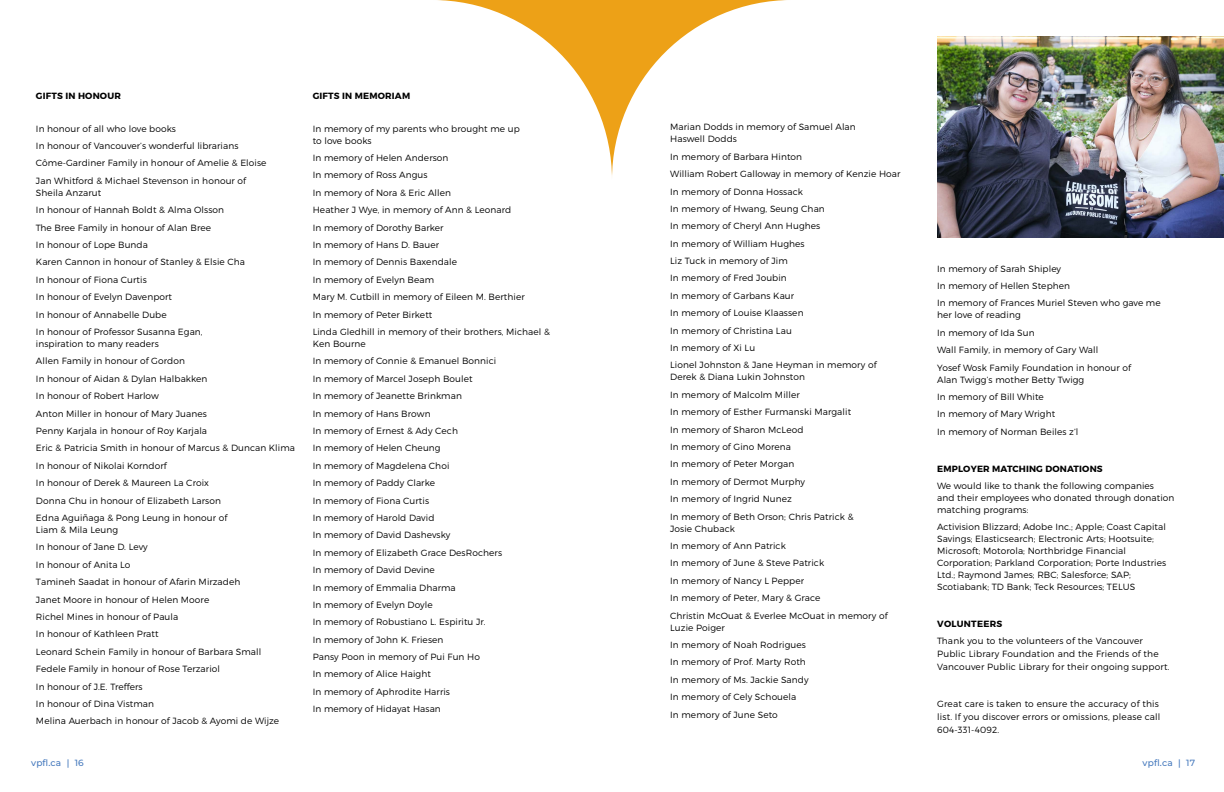
<style>
.page{position:relative;width:1224px;height:792px;background:#fff}
.page>*{position:absolute;margin:0;border:0;box-sizing:border-box;transform-origin:0 0}
.t1{font:300 9px/17.4px "Montserrat";letter-spacing:.01em;color:#000}
.t2{font:700 9px "Montserrat";letter-spacing:.02em;color:#000}
.t3{font:500 9px "Montserrat";letter-spacing:.02em;color:#4579bd}
</style>
<div class="page">
<svg style="left:612px;top:0;width:612px;height:238px"></svg>
<svg style="left:443px;top:0;width:169px;height:176px"></svg>
<svg style="left:782px;top:0;width:442px;height:1px"></svg>
<img style="left:937px;top:36px;width:287px;height:201px">
<p class="t2" style="left:36px;top:90px;width:86px">GIFTS IN HONOUR</p>
<p class="t1" style="left:36px;top:120px;width:232px">In honour of all who love books<br>In honour of Vancouver’s wonderful librarians Côme-Gardiner Family in honour of Amelie &amp; Eloise Jan Whitford &amp; Michael Stevenson in honour of</p>
<p class="t1" style="left:36px;top:184px;width:211px">Sheila Anzarut<br>In honour of Hannah Boldt &amp; Alma Olsson<br>The Bree Family in honour of Alan Bree<br>In honour of Lope Bunda<br>Karen Cannon in honour of Stanley &amp; Elsie Cha<br>In honour of Fiona Curtis<br>In honour of Evelyn Davenport<br>In honour of Annabelle Dube<br>In honour of Professor Susanna Egan,</p>
<p class="t1" style="left:36px;top:335px;width:261px">inspiration to many readers<br>Allen Family in honour of Gordon<br>In honour of Aidan &amp; Dylan Halbakken<br>In honour of Robert Harlow<br>Anton Miller in honour of Mary Juanes<br>Penny Karjala in honour of Roy Karjala<br>Eric &amp; Patricia Smith in honour of Marcus &amp; Duncan Klima In honour of Nikolai Korndorf<br>In honour of Derek &amp; Maureen La Croix<br>Donna Chu in honour of Elizabeth Larson<br>Edna Aguiñaga &amp; Pong Leung in honour of</p>
<p class="t1" style="left:36px;top:521px;width:245px">Liam &amp; Mila Leung<br>In honour of Jane D. Levy<br>In honour of Anita Lo<br>Tamineh Saadat in honour of Afarin Mirzadeh<br>Janet Moore in honour of Helen Moore<br>Richel Mines in honour of Paula<br>In honour of Kathleen Pratt<br>Leonard Schein Family in honour of Barbara Small<br>Fedele Family in honour of Rose Terzariol<br>In honour of J.E. Treffers<br>In honour of Dina Vistman<br>Melina Auerbach in honour of Jacob &amp; Ayomi de Wijze</p>
<p class="t2" style="left:313px;top:90px;width:99px">GIFTS IN MEMORIAM</p>
<p class="t1" style="left:313px;top:122px;width:209px;line-height:12px">In memory of my parents who brought me up to love books</p>
<p class="t1" style="left:313px;top:149px;width:239px">In memory of Helen Anderson<br>In memory of Ross Angus<br>In memory of Nora &amp; Eric Allen<br>Heather J Wye, in memory of Ann &amp; Leonard<br>In memory of Dorothy Barker<br>In memory of Hans D. Bauer<br>In memory of Dennis Baxendale<br>In memory of Evelyn Beam<br>Mary M. Cutbill in memory of Eileen M. Berthier<br>In memory of Peter Birkett<br>Linda Gledhill in memory of their brothers, Michael &amp;</p>
<p class="t1" style="left:313px;top:335px;width:191px">Ken Bourne<br>In memory of Connie &amp; Emanuel Bonnici<br>In memory of Marcel Joseph Boulet<br>In memory of Jeanette Brinkman<br>In memory of Hans Brown<br>In memory of Ernest &amp; Ady Cech<br>In memory of Helen Cheung<br>In memory of Magdelena Choi<br>In memory of Paddy Clarke<br>In memory of Fiona Curtis<br>In memory of Harold David<br>In memory of David Dashevsky<br>In memory of Elizabeth Grace DesRochers<br>In memory of David Devine<br>In memory of Emmalia Dharma<br>In memory of Evelyn Doyle<br>In memory of Robustiano L. Espiritu Jr.<br>In memory of John K. Friesen<br>Pansy Poon in memory of Pui Fun Ho<br>In memory of Alice Haight<br>In memory of Aphrodite Harris<br>In memory of Hidayat Hasan</p>
<p class="t1" style="left:670px;top:121px;width:187px;line-height:12px">Marian Dodds in memory of Samuel Alan<br>Haswell Dodds</p>
<p class="t1" style="left:670px;top:148px;width:232px">In memory of Barbara Hinton<br>William Robert Galloway in memory of Kenzie Hoar<br>In memory of Donna Hossack<br>In memory of Hwang, Seung Chan<br>In memory of Cheryl Ann Hughes<br>In memory of William Hughes<br>Liz Tuck in memory of Jim<br>In memory of Fred Joubin<br>In memory of Garbans Kaur<br>In memory of Louise Klaassen<br>In memory of Christina Lau<br>In memory of Xi Lu<br>Lionel Johnston &amp; Jane Heyman in memory of</p>
<p class="t1" style="left:670px;top:368px;width:185px">Derek &amp; Diana Lukin Johnston<br>In memory of Malcolm Miller<br>In memory of Esther Furmanski Margalit<br>In memory of Sharon McLeod<br>In memory of Gino Morena<br>In memory of Peter Morgan<br>In memory of Dermot Murphy<br>In memory of Ingrid Nunez<br>In memory of Beth Orson; Chris Patrick &amp;</p>
<p class="t1" style="left:670px;top:520px;width:219px">Josie Chuback<br>In memory of Ann Patrick<br>In memory of June &amp; Steve Patrick<br>In memory of Nancy L Pepper<br>In memory of Peter, Mary &amp; Grace<br>Christin McOuat &amp; Everlee McOuat in memory of</p>
<p class="t1" style="left:670px;top:619px;width:140px">Luzie Poiger<br>In memory of Noah Rodrigues<br>In memory of Prof. Marty Roth<br>In memory of Ms. Jackie Sandy<br>In memory of Cely Schouela<br>In memory of June Seto</p>
<p class="t1" style="left:937px;top:260px;width:225px">In memory of Sarah Shipley<br>In memory of Hellen Stephen<br>In memory of Frances Muriel Steven who gave me</p>
<p class="t1" style="left:937px;top:306px;width:195px">her love of reading<br>In memory of Ida Sun<br>Wall Family, in memory of Gary Wall<br>Yosef Wosk Family Foundation in honour of</p>
<p class="t1" style="left:937px;top:370px;width:149px">Alan Twigg’s mother Betty Twigg<br>In memory of Bill White<br>In memory of Mary Wright<br>In memory of Norman Beiles z’l</p>
<p class="t2" style="left:937px;top:463px;width:167px">EMPLOYER MATCHING DONATIONS</p>
<p class="t1" style="left:937px;top:480px;width:239px;line-height:12px">We would like to thank the following companies<br>and their employees who donated through donation matching programs:</p>
<p class="t1" style="left:937px;top:521px;width:230px;line-height:12px">Activision Blizzard; Adobe Inc.; Apple; Coast Capital Savings; Elasticsearch; Electronic Arts; Hootsuite; Microsoft; Motorola; Northbridge Financial Corporation; Parkland Corporation; Porte Industries Ltd.; Raymond James; RBC; Salesforce; SAP; Scotiabank; TD Bank; Teck Resources; TELUS</p>
<p class="t2" style="left:937px;top:619px;width:67px">VOLUNTEERS</p>
<p class="t1" style="left:937px;top:634px;width:234px;line-height:13px">Thank you to the volunteers of the Vancouver<br>Public Library Foundation and the Friends of the<br>Vancouver Public Library for their ongoing support.</p>
<p class="t1" style="left:937px;top:697px;width:225px;line-height:13px">Great care is taken to ensure the accuracy of this list. If you discover errors or omissions, please call<br>604-331-4092.</p>
<p class="t3" style="left:31px;top:757px;width:54px">vpfl.ca | 16</p>
<p class="t3" style="left:1143px;top:757px;width:54px">vpfl.ca | 17</p>
</div>
